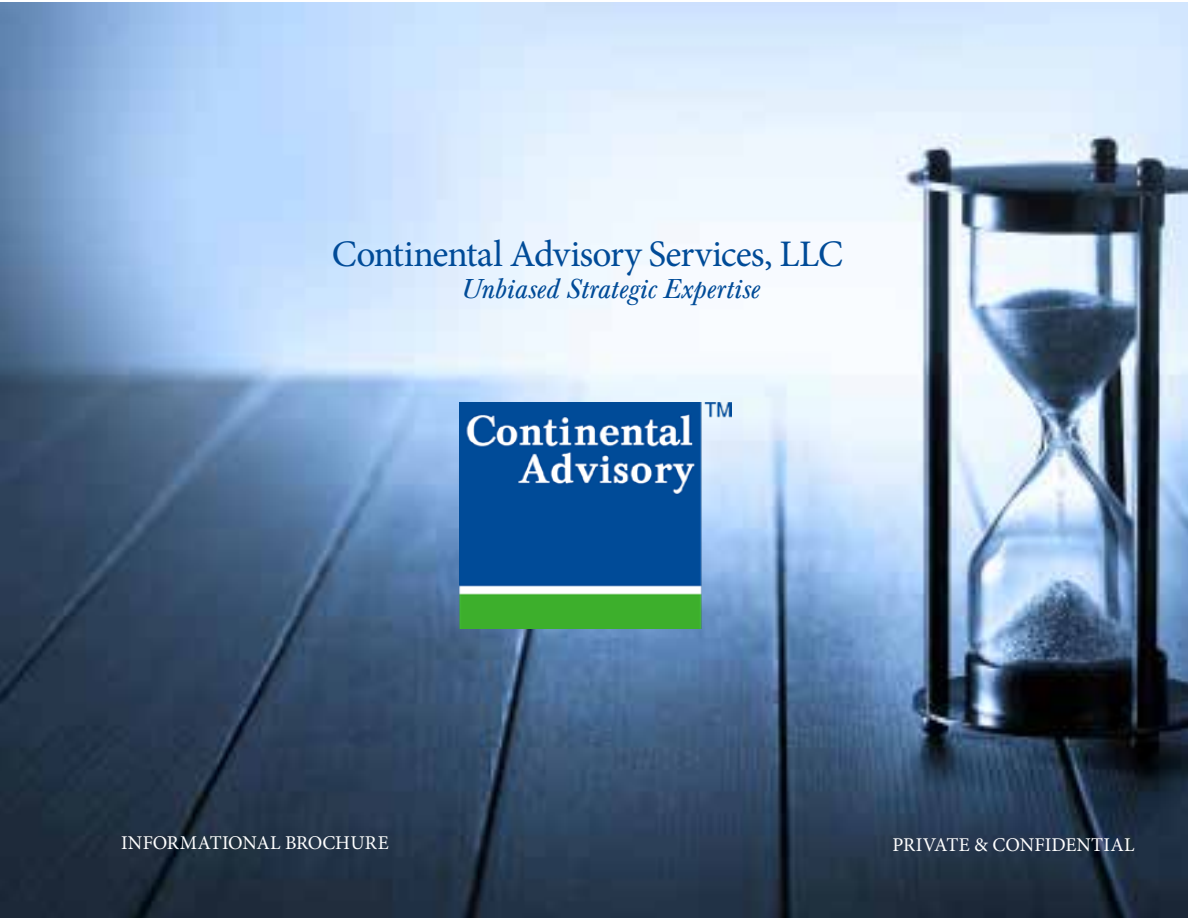
<style>
.page{position:relative;width:1188px;height:918px;background:#fff}
.page>*{position:absolute;margin:0;border:0;box-sizing:border-box;transform-origin:0 0}
.t1{font:37.5px "Minion Pro";letter-spacing:-.02em;color:#004b98}
.t2{font:italic 27px "Baskerville BE";letter-spacing:.005em;color:#004b98}
.t3{font:19.5px "Minion Pro";letter-spacing:.005em;color:#fff}
</style>
<div class="page">
<img style="left:0;top:2px;width:1188px;height:916px">
<img style="left:459px;top:403px;width:272px;height:226px">
<h1 class="t1" style="left:332px;top:229px;width:513px">Continental Advisory Services, LLC</h1>
<h2 class="t2" style="left:460px;top:274px;width:300px">Unbiased Strategic Expertise</h2>
<p class="t3" style="left:121px;top:829px;width:269px">INFORMATIONAL BROCHURE</p>
<p class="t3" style="left:893px;top:831px;width:243px">PRIVATE &amp; CONFIDENTIAL</p>
</div>
